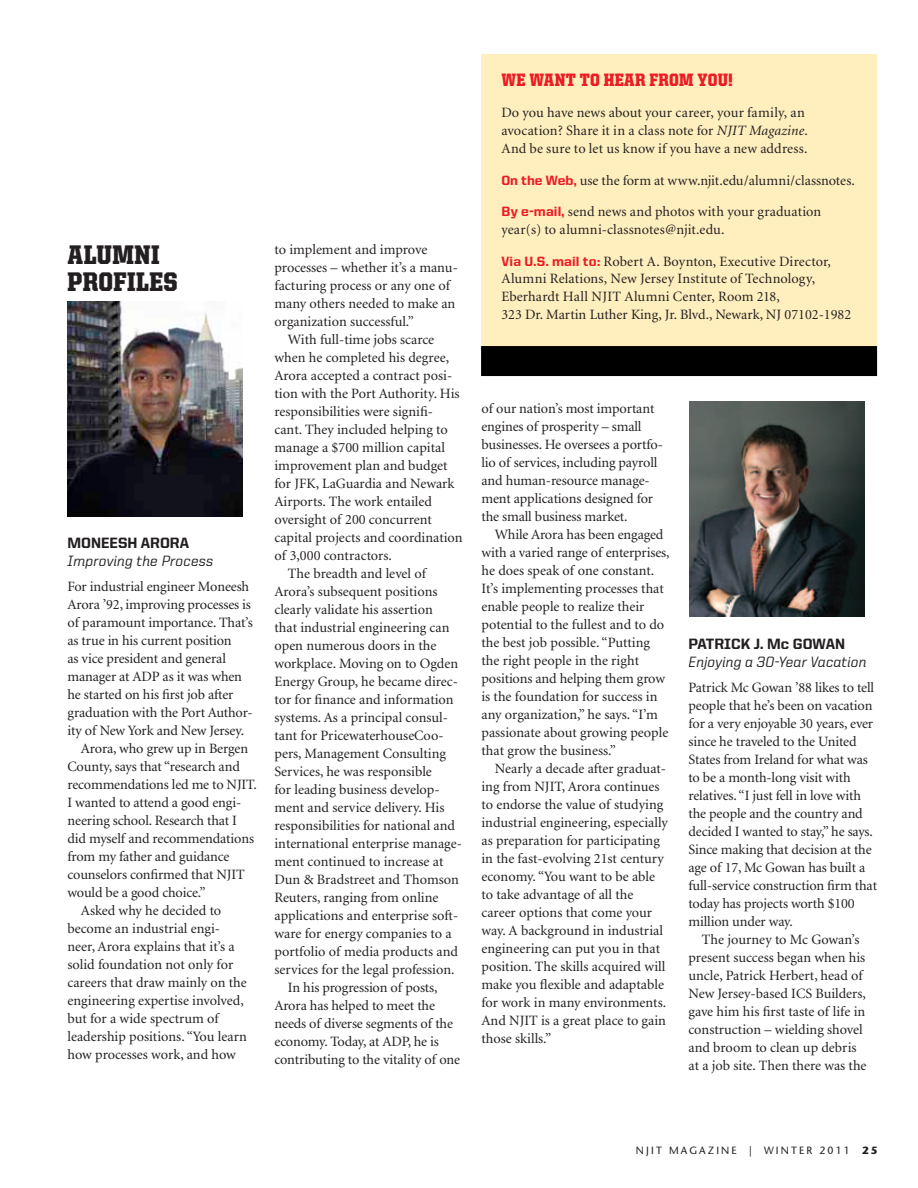
<style>
.page{position:relative;width:918px;height:1188px;background:#fff}
.page>*{position:absolute;margin:0;border:0;box-sizing:border-box;transform-origin:0 0}
.t1{font:900 27px/27px "United Serif Semi Cond";letter-spacing:.015em;color:#231f20}
.t2{font:900 18px "United Serif Semi Cond";letter-spacing:.01em;color:#ed1c24}
.t3{font:500 15px "United Italic Reg";color:#231f20}
.t4{font:800 15px "United Sans Reg";color:#231f20}
.t5{font:14.25px/18px "Minion";color:#231f20}
.t6{font:10.5px "Stone Sans";letter-spacing:.2em;color:#231f20}
.s1{font-style:italic}
.s2{font-family:"United Sans Reg";font-weight:800;font-size:13.5px;color:#ed1c24}
.s3{font-weight:700}
</style>
<div class="page">
<img style="left:68px;top:301px;width:175px;height:215px">
<div style="left:481px;top:54px;width:396px;height:321px;background:#ffefbe"></div>
<div style="left:481px;top:346px;width:396px;height:30px;background:#000"></div>
<img style="left:689px;top:402px;width:176px;height:214px">
<h1 class="t1" style="left:68px;top:240px;width:112px">ALUMNI<br>PROFILES</h1>
<p class="t4" style="left:68px;top:535px;width:122px">MONEESH ARORA</p>
<p class="t3" style="left:68px;top:553px;width:148px">Improving the Process</p>
<p class="t5" style="left:68px;top:578px;width:183px">For industrial engineer Moneesh</p>
<p class="t5" style="left:68px;top:596px;width:185px">Arora ’92, improving processes is</p>
<p class="t5" style="left:68px;top:614px;width:187px">of paramount importance. That’s</p>
<p class="t5" style="left:68px;top:632px;width:166px">as true in his current position</p>
<p class="t5" style="left:68px;top:650px;width:160px">as vice president and general</p>
<p class="t5" style="left:68px;top:668px;width:176px">manager at ADP as it was when</p>
<p class="t5" style="left:68px;top:686px;width:167px">he started on his first job after</p>
<p class="t5" style="left:68px;top:704px;width:187px">graduation with the Port Author-</p>
<p class="t5" style="left:68px;top:722px;width:178px">ity of New York and New Jersey.</p>
<p class="t5" style="left:81px;top:740px;width:169px">Arora, who grew up in Bergen</p>
<p class="t5" style="left:68px;top:758px;width:174px">County, says that “research and</p>
<p class="t5" style="left:68px;top:776px;width:191px">recommendations led me to NJIT.</p>
<p class="t5" style="left:68px;top:794px;width:175px">I wanted to attend a good engi-</p>
<p class="t5" style="left:68px;top:812px;width:171px">neering school. Research that I</p>
<p class="t5" style="left:68px;top:830px;width:188px">did myself and recommendations</p>
<p class="t5" style="left:68px;top:848px;width:163px">from my father and guidance</p>
<p class="t5" style="left:68px;top:866px;width:179px">counselors confirmed that NJIT</p>
<p class="t5" style="left:68px;top:884px;width:140px">would be a good choice.”</p>
<p class="t5" style="left:81px;top:902px;width:142px">Asked why he decided to</p>
<p class="t5" style="left:68px;top:920px;width:154px">become an industrial engi-</p>
<p class="t5" style="left:68px;top:938px;width:169px">neer, Arora explains that it’s a</p>
<p class="t5" style="left:68px;top:956px;width:167px">solid foundation not only for</p>
<p class="t5" style="left:68px;top:974px;width:181px">careers that draw mainly on the</p>
<p class="t5" style="left:68px;top:992px;width:178px">engineering expertise involved,</p>
<p class="t5" style="left:68px;top:1010px;width:153px">but for a wide spectrum of</p>
<p class="t5" style="left:68px;top:1028px;width:181px">leadership positions. “You learn</p>
<p class="t5" style="left:68px;top:1046px;width:170px">how processes work, and how</p>
<p class="t5" style="left:274px;top:241px;width:154px">to implement and improve</p>
<p class="t5" style="left:274px;top:259px;width:185px">processes – whether it’s a manu-</p>
<p class="t5" style="left:274px;top:277px;width:177px">facturing process or any one of</p>
<p class="t5" style="left:274px;top:295px;width:182px">many others needed to make an</p>
<p class="t5" style="left:274px;top:313px;width:141px">organization successful.”</p>
<p class="t5" style="left:288px;top:331px;width:148px">With full-time jobs scarce</p>
<p class="t5" style="left:274px;top:349px;width:176px">when he completed his degree,</p>
<p class="t5" style="left:274px;top:367px;width:179px">Arora accepted a contract posi-</p>
<p class="t5" style="left:274px;top:385px;width:187px">tion with the Port Authority. His</p>
<p class="t5" style="left:274px;top:403px;width:160px">responsibilities were signifi-</p>
<p class="t5" style="left:274px;top:421px;width:175px">cant. They included helping to</p>
<p class="t5" style="left:274px;top:439px;width:172px">manage a $700 million capital</p>
<p class="t5" style="left:274px;top:457px;width:175px">improvement plan and budget</p>
<p class="t5" style="left:274px;top:475px;width:182px">for JFK, LaGuardia and Newark</p>
<p class="t5" style="left:274px;top:493px;width:159px">Airports. The work entailed</p>
<p class="t5" style="left:274px;top:511px;width:159px">oversight of 200 concurrent</p>
<p class="t5" style="left:274px;top:529px;width:190px">capital projects and coordination</p>
<p class="t5" style="left:274px;top:547px;width:119px">of 3,000 contractors.</p>
<p class="t5" style="left:288px;top:565px;width:140px">The breadth and level of</p>
<p class="t5" style="left:274px;top:583px;width:165px">Arora’s subsequent positions</p>
<p class="t5" style="left:274px;top:601px;width:160px">clearly validate his assertion</p>
<p class="t5" style="left:274px;top:619px;width:177px">that industrial engineering can</p>
<p class="t5" style="left:274px;top:637px;width:163px">open numerous doors in the</p>
<p class="t5" style="left:274px;top:655px;width:185px">workplace. Moving on to Ogden</p>
<p class="t5" style="left:274px;top:673px;width:185px">Energy Group, he became direc-</p>
<p class="t5" style="left:274px;top:691px;width:181px">tor for finance and information</p>
<p class="t5" style="left:274px;top:709px;width:175px">systems. As a principal consul-</p>
<p class="t5" style="left:274px;top:727px;width:171px">tant for PricewaterhouseCoo-</p>
<p class="t5" style="left:274px;top:745px;width:173px">pers, Management Consulting</p>
<p class="t5" style="left:274px;top:763px;width:159px">Services, he was responsible</p>
<p class="t5" style="left:274px;top:781px;width:167px">for leading business develop-</p>
<p class="t5" style="left:274px;top:799px;width:171px">ment and service delivery. His</p>
<p class="t5" style="left:274px;top:817px;width:182px">responsibilities for national and</p>
<p class="t5" style="left:274px;top:835px;width:189px">international enterprise manage-</p>
<p class="t5" style="left:274px;top:853px;width:171px">ment continued to increase at</p>
<p class="t5" style="left:274px;top:871px;width:186px">Dun &amp; Bradstreet and Thomson</p>
<p class="t5" style="left:274px;top:889px;width:166px">Reuters, ranging from online</p>
<p class="t5" style="left:274px;top:907px;width:185px">applications and enterprise soft-</p>
<p class="t5" style="left:274px;top:925px;width:179px">ware for energy companies to a</p>
<p class="t5" style="left:274px;top:943px;width:185px">portfolio of media products and</p>
<p class="t5" style="left:274px;top:961px;width:182px">services for the legal profession.</p>
<p class="t5" style="left:288px;top:979px;width:151px">In his progression of posts,</p>
<p class="t5" style="left:274px;top:997px;width:162px">Arora has helped to meet the</p>
<p class="t5" style="left:274px;top:1015px;width:180px">needs of diverse segments of the</p>
<p class="t5" style="left:274px;top:1033px;width:166px">economy. Today, at ADP, he is</p>
<p class="t5" style="left:274px;top:1051px;width:187px">contributing to the vitality of one</p>
<p class="t2" style="left:501px;top:70px;width:233px">WE WANT TO HEAR FROM YOU!</p>
<p class="t5" style="left:501px;top:104px;width:308px">Do you have news about your career, your family, an avocation? Share it in a class note for <span class="s1">NJIT Magazine</span>.<br>And be sure to let us know if you have a new address.</p>
<p class="t5" style="left:501px;top:171px;width:355px"><span class="s2">ON THE WEB,</span> use the form at www.njit.edu/alumni/classnotes.</p>
<p class="t5" style="left:501px;top:203px;width:322px"><span class="s2">BY E-MAIL,</span> send news and photos with your graduation year(s) to alumni-classnotes@njit.edu.</p>
<p class="t5" style="left:501px;top:252px;width:351px"><span class="s2">VIA U.S. MAIL TO:</span> Robert A. Boynton, Executive Director, Alumni Relations, New Jersey Institute of Technology, Eberhardt Hall NJIT Alumni Center, Room 218,<br>323 Dr. Martin Luther King, Jr. Blvd., Newark, NJ 07102-1982</p>
<p class="t5" style="left:481px;top:400px;width:183px">of our nation’s most important engines of prosperity – small businesses. He oversees a portfo&shy;lio of services, including payroll and human-resource manage&shy;ment applications designed for the small business market.</p>
<p class="t5" style="left:481px;top:526px;width:190px;text-indent:13px">While Arora has been engaged with a varied range of enterprises, he does speak of one constant.<br>It’s implementing processes that enable people to realize their potential to the fullest and to do the best job possible. “Putting the right people in the right positions and helping them grow is the foundation for success in any organization,” he says. “I’m passionate about growing people that grow the business.”</p>
<p class="t5" style="left:481px;top:760px;width:188px;text-indent:13px">Nearly a decade after graduat&shy;ing from NJIT, Arora continues to endorse the value of studying industrial engineering, especially as preparation for participating in the fast-evolving 21st century economy. “You want to be able to take advantage of all the career options that come your way. A background in industrial engineering can put you in that position. The skills acquired will make you flexible and adaptable for work in many environments.<br>And NJIT is a great place to gain those skills.”</p>
<p class="t4" style="left:688px;top:635px;width:158px">PATRICK J. MC GOWAN</p>
<p class="t3" style="left:688px;top:654px;width:180px">Enjoying a 30-Year Vacation</p>
<p class="t5" style="left:688px;top:679px;width:190px">Patrick Mc Gowan ’88 likes to tell people that he’s been on vacation for a very enjoyable 30 years, ever since he traveled to the United<br>States from Ireland for what was to be a month-long visit with relatives. “I just fell in love with the people and the country and decided I wanted to stay,” he says.<br>Since making that decision at the age of 17, Mc Gowan has built a full-service construction firm that today has projects worth $100 million under way.</p>
<p class="t5" style="left:688px;top:931px;width:180px;text-indent:13px">The journey to Mc Gowan’s present success began when his uncle, Patrick Herbert, head of<br>New Jersey-based ICS Builders, gave him his first taste of life in construction – wielding shovel and broom to clean up debris at a job site. Then there was the</p>
<p class="t6" style="left:636px;top:1144px;width:243px">NJIT MAGAZINE | WINTER 2011 <span class="s3">25</span></p>
</div>
